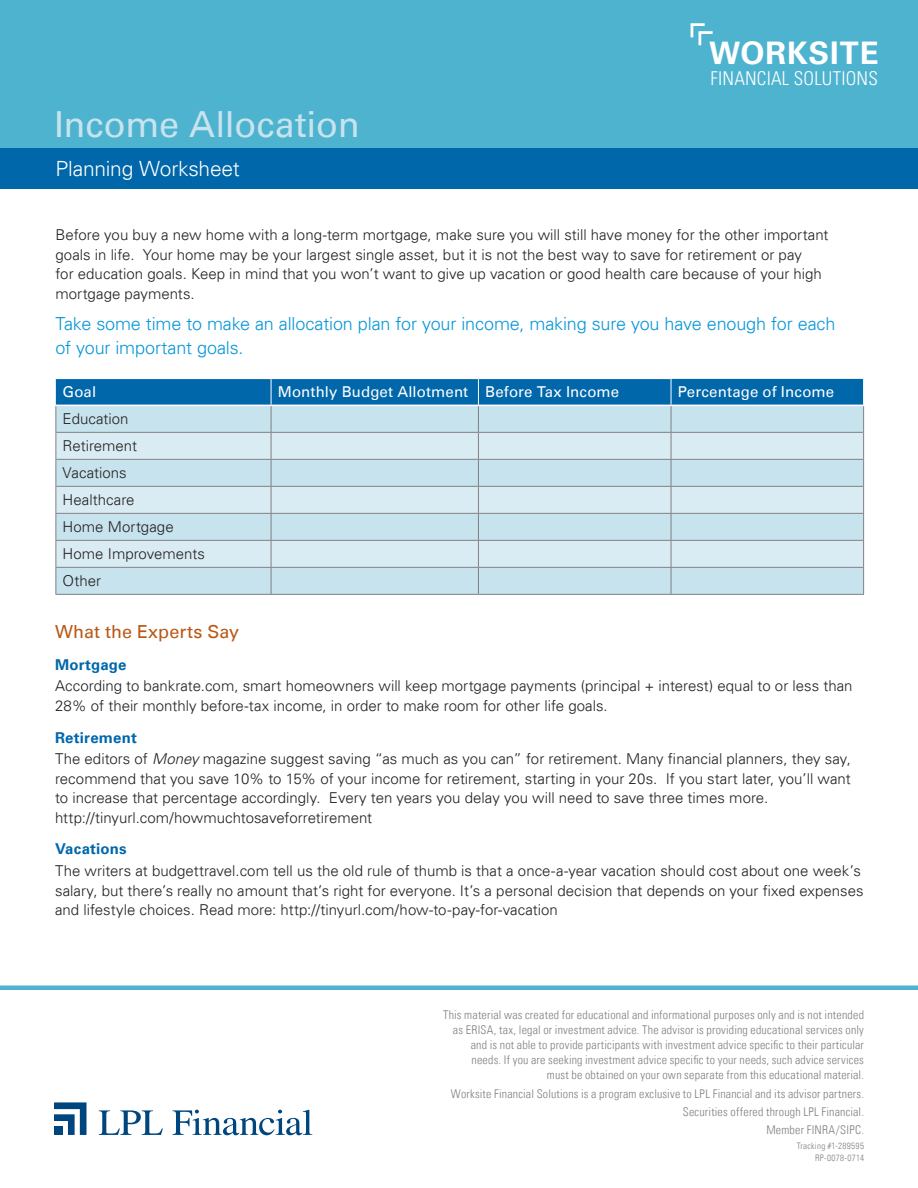
<style>
.page{position:relative;width:918px;height:1188px;background:#fff}
.page>*{position:absolute;margin:0;border:0;box-sizing:border-box;transform-origin:0 0}
.t1{font:36px "Univers LT";letter-spacing:-.005em;color:#c7e3ee}
.t2{font:700 31.05px "Univers";letter-spacing:.03em;color:#fff}
.Subtitle_in_Blue_Bar{font:300 21px "Univers LT";letter-spacing:-.01em;color:#fff}
.t3{font:300 condensed 19.05px "Univers";letter-spacing:.01em;color:#fff}
._05_Body_Intro_12_16{font:300 18px/24px "Univers LT";letter-spacing:-.01em;color:#0696d7}
._06_Body_Text_10_13{font:18px "Univers LT";color:#b95814}
._06_Body_Text_10_13-2{font:300 15px/19.5px "Univers LT";color:#231f20}
.chart_body_copy{font:300 15px "Univers LT";color:#231f20}
.subheads{font:15px "Univers LT";letter-spacing:.01em;color:#fff}
._05_Sub-Subhead_10_1{font:700 15px "Univers LT";letter-spacing:.01em;color:#0067aa}
.disclosures{font:300 condensed 12px/15px "Univers LT";letter-spacing:.02em;color:#808083;text-align:right}
.Job_Number{font:300 condensed 9px/12px "Univers LT";letter-spacing:.035em;color:#808083;text-align:right}
.s1{font-family:"Univers LT Pro 45";font-style:italic}
</style>
<div class="page">
<div style="left:0;top:0;width:918px;height:176px;background:#4db3cf"></div>
<div style="left:0;top:148px;width:918px;height:41px;background:#0067aa"></div>
<hr style="left:0;top:986px;width:918px;height:4px;background:#4db3cf">
<svg style="left:691px;top:23px;width:22px;height:22px"></svg>
<hr style="left:56px;top:594px;width:215px;height:1px;background:#808083">
<hr style="left:271px;top:594px;width:207px;height:1px;background:#808083">
<hr style="left:478px;top:594px;width:193px;height:1px;background:#808083">
<svg style="left:56px;top:379px;width:808px;height:215px;background:#b4d5e5"></svg>
<hr style="left:56px;top:405px;width:215px;height:1px;background:#fff">
<hr style="left:271px;top:405px;width:207px;height:1px;background:#fff">
<hr style="left:478px;top:405px;width:193px;height:1px;background:#fff">
<hr style="left:671px;top:405px;width:193px;height:1px;background:#fff">
<hr style="left:671px;top:513px;width:193px;height:1px;background:#808083">
<hr style="left:671px;top:540px;width:193px;height:1px;background:#808083">
<hr style="left:671px;top:567px;width:193px;height:1px;background:#808083">
<hr style="left:671px;top:594px;width:193px;height:1px;background:#808083">
<hr style="left:56px;top:432px;width:215px;height:1px;background:#808083">
<hr style="left:271px;top:432px;width:207px;height:1px;background:#808083">
<hr style="left:478px;top:432px;width:193px;height:1px;background:#808083">
<hr style="left:671px;top:432px;width:192px;height:1px;background:#808083">
<hr style="left:56px;top:459px;width:215px;height:1px;background:#808083">
<hr style="left:271px;top:459px;width:207px;height:1px;background:#808083">
<hr style="left:478px;top:459px;width:193px;height:1px;background:#808083">
<hr style="left:671px;top:459px;width:192px;height:1px;background:#808083">
<hr style="left:56px;top:486px;width:215px;height:1px;background:#808083">
<hr style="left:271px;top:486px;width:207px;height:1px;background:#808083">
<hr style="left:478px;top:486px;width:193px;height:1px;background:#808083">
<hr style="left:671px;top:486px;width:192px;height:1px;background:#808083">
<svg style="left:99px;top:1110px;width:64px;height:25px"></svg>
<svg style="left:173px;top:1110px;width:139px;height:25px"></svg>
<svg style="left:54px;top:1102px;width:33px;height:33px"></svg>
<div style="left:54px;top:1126px;width:9px;height:9px;background:#00467e"></div>
<p class="t1" style="left:54px;top:102px;width:307px">Income Allocation</p>
<p class="Subtitle_in_Blue_Bar" style="left:56px;top:156px;width:186px">Planning Worksheet</p>
<p class="t2" style="left:709px;top:34px;width:171px">WORKSITE</p>
<p class="t3" style="left:711px;top:67px;width:169px">FINANCIAL SOLUTIONS</p>
<p class="_06_Body_Text_10_13-2" style="left:56px;top:225px;width:775px">Before you buy a new home with a long-term mortgage, make sure you will still have money for the other important goals in life. Your home may be your largest single asset, but it is not the best way to save for retirement or pay<br>for education goals. Keep in mind that you won’t want to give up vacation or good health care because of your high mortgage payments.</p>
<p class="_05_Body_Intro_12_16" style="left:56px;top:311px;width:782px">Take some time to make an allocation plan for your income, making sure you have enough for each of your important goals.</p>
<p class="subheads" style="left:63px;top:383px;width:35px">Goal</p>
<p class="subheads" style="left:278px;top:383px;width:192px">Monthly Budget Allotment</p>
<p class="subheads" style="left:485px;top:383px;width:136px">Before Tax Income</p>
<p class="subheads" style="left:678px;top:383px;width:158px">Percentage of Income</p>
<p class="chart_body_copy" style="left:63px;top:410px;width:68px">Education</p>
<p class="chart_body_copy" style="left:63px;top:437px;width:76px">Retirement</p>
<p class="chart_body_copy" style="left:63px;top:464px;width:66px">Vacations</p>
<p class="chart_body_copy" style="left:63px;top:491px;width:73px">Healthcare</p>
<p class="chart_body_copy" style="left:63px;top:518px;width:113px">Home Mortgage</p>
<p class="chart_body_copy" style="left:63px;top:545px;width:144px">Home Improvements</p>
<p class="chart_body_copy" style="left:63px;top:572px;width:40px">Other</p>
<p class="_06_Body_Text_10_13" style="left:55px;top:621px;width:186px">What the Experts Say</p>
<p class="_05_Sub-Subhead_10_1" style="left:55px;top:656px;width:73px">Mortgage</p>
<p class="_06_Body_Text_10_13-2" style="left:55px;top:676px;width:799px">According to bankrate.com, smart homeowners will keep mortgage payments (principal + interest) equal to or less than<br>28% of their monthly before-tax income, in order to make room for other life goals.</p>
<p class="_05_Sub-Subhead_10_1" style="left:55px;top:729px;width:83px">Retirement</p>
<p class="_06_Body_Text_10_13-2" style="left:55px;top:749px;width:797px">The editors of <span class="s1">Money</span> magazine suggest saving “as much as you can” for retirement. Many financial planners, they say, recommend that you save 10% to 15% of your income for retirement, starting in your 20s. If you start later, you’ll want to increase that percentage accordingly. Every ten years you delay you will need to save three times more. http://tinyurl.com/howmuchtosaveforretirement</p>
<p class="_05_Sub-Subhead_10_1" style="left:55px;top:840px;width:73px">Vacations</p>
<p class="_06_Body_Text_10_13-2" style="left:55px;top:861px;width:810px">The writers at budgettravel.com tell us the old rule of thumb is that a once-a-year vacation should cost about one week’s salary, but there’s really no amount that’s right for everyone. It’s a personal decision that depends on your fixed expenses and lifestyle choices. Read more: http://tinyurl.com/how-to-pay-for-vacation</p>
<p class="disclosures" style="left:443px;top:1008px;width:422px">This material was created for educational and informational purposes only and is not intended as ERISA, tax, legal or investment advice. The advisor is providing educational services only and is not able to provide participants with investment advice specific to their particular needs. If you are seeking investment advice specific to your needs, such advice services<br>must be obtained on your own separate from this educational material.</p>
<p class="disclosures" style="left:451px;top:1086px;width:415px">Worksite Financial Solutions is a program exclusive to LPL Financial and its advisor partners.</p>
<p class="disclosures" style="left:683px;top:1104px;width:183px">Securities offered through LPL Financial.</p>
<p class="disclosures" style="left:766px;top:1122px;width:99px">Member FINRA/SIPC.</p>
<p class="Job_Number" style="left:797px;top:1140px;width:69px">Tracking #1-289595<br>RP-0078-0714</p>
</div>
